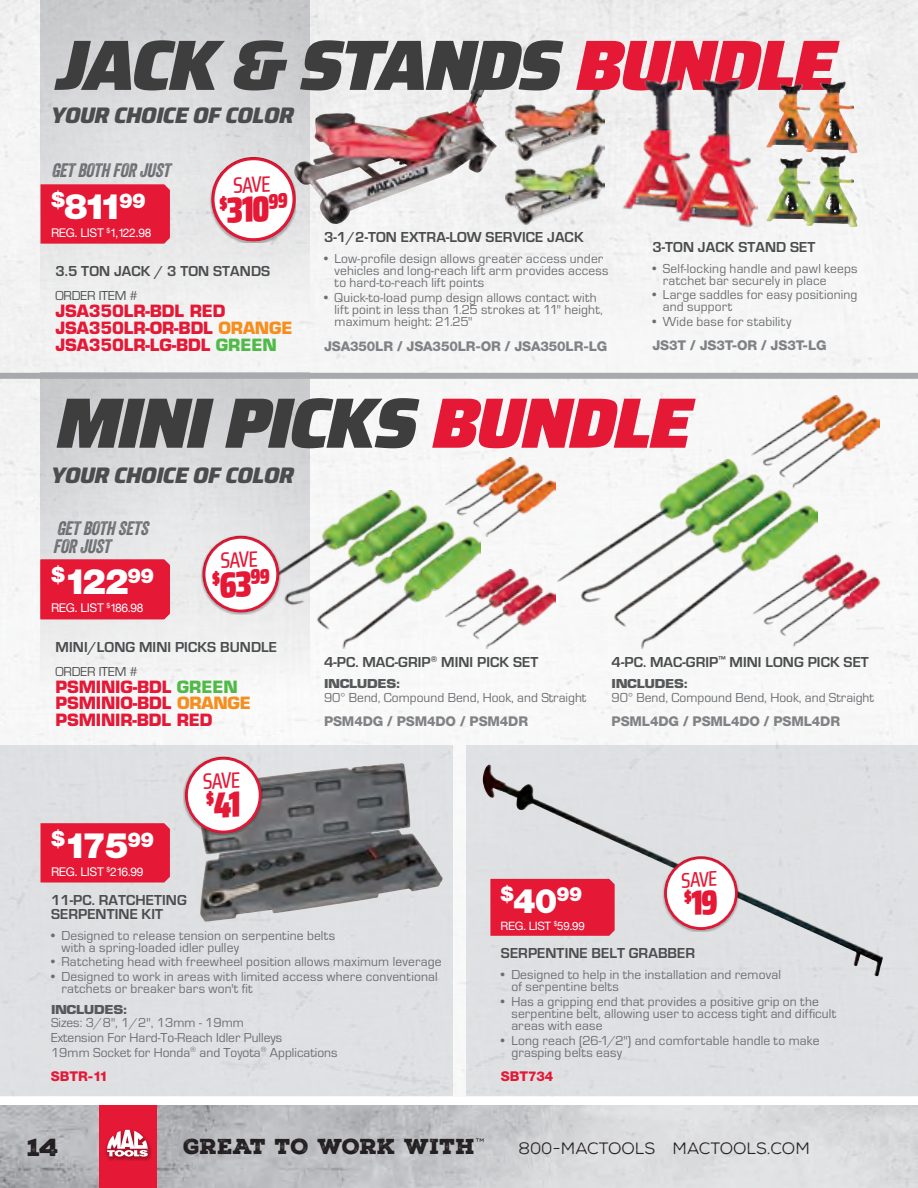
<style>
.page{position:relative;width:918px;height:1188px;background:#fff}
.page>*{position:absolute;margin:0;border:0;box-sizing:border-box;transform-origin:0 0}
.t1{font:italic 900 71.25px "Saira";color:#3e3e3f}
.t2{font:900 35.25px "Helvetica Neue LT Std";letter-spacing:-.13em;color:#fff}
.t3{font:900 33.9px "Helvetica Neue LT Std";color:#fff}
.t4{font:24px "Nexa Rust Sans Black 01";color:#231f20;scale:1.15 1}
.t5{font:italic 800 22.5px "Saira";color:#4b4c4d}
.t6{font:500 22.2px "Saira Condensed";color:#e51836}
.t7{font:500 21.3px "Saira Condensed";color:#e51836}
.t8{font:900 21.15px "Saira Condensed";color:#e51836}
.t9{font:21px "Nexa Rust Slab Black 01";color:#231f20}
.t10{font:italic 18.9px/18px "Veneer";color:#6c6d70}
.t11{font:700 16.5px/17px "Eurostile LT Std";letter-spacing:-.01em;color:#e51836}
.t12{font:16.5px "Nexa Rust Sans Book 01";color:#231f20}
.t13{font:700 15px/13.5px "Eurostile";letter-spacing:.005em;color:#4b4c4d}
.t14{font:13.5px/12px "Eurostile";letter-spacing:.01em;color:#6c6d70}
.t15{font:800 13.5px "Helvetica Neue LT Std";letter-spacing:-.01em;color:#808285}
.t16{font:13.5px "Eurostile";letter-spacing:-.01em;color:#4b4c4d}
.t17{font:800 13.5px "Helvetica Neue LT Std";letter-spacing:-.01em;color:#e51836}
.t18{font:12px "Helvetica Neue";letter-spacing:-.03em;color:#fff}
.t19{font:700 12px "Eurostile LT Std";letter-spacing:-.03em;color:#57585a;scale:1.15 1}
.t20{font:11.55px "Helvetica Neue";letter-spacing:-.03em;color:#fff}
.s1{color:#e51836}
.s2{font-size:36.3px}
.s3{color:#f68e1e}
.s4{color:#51b948}
</style>
<div class="page">
<img style="left:0;top:0;width:918px;height:1092px">
<svg style="left:0;top:746px;width:453px;height:350px;background:#c8c9cc"></svg>
<div style="left:466px;top:746px;width:452px;height:350px;background:#dfe0e2"></div>
<hr style="left:917px;top:373px;width:1px;height:359px;background:#000">
<hr style="left:917px;top:746px;width:1px;height:350px;background:#e6e7e9">
<div style="left:40px;top:0;width:269px;height:314px;background:linear-gradient(to bottom,#cacbcd,#f1f1f1)"></div>
<div style="left:40px;top:373px;width:269px;height:314px;background:linear-gradient(to bottom,#cccdcf,#f7f6f6)"></div>
<div style="left:40px;top:823px;width:130px;height:60px;background:#e51836"></div>
<img style="left:264px;top:763px;width:137px;height:18px">
<img style="left:483px;top:765px;width:400px;height:211px">
<div style="left:40px;top:184px;width:130px;height:60px;background:#e51836"></div>
<img style="left:458px;top:59px;width:27px;height:49px">
<img style="left:506px;top:161px;width:99px;height:63px">
<img style="left:506px;top:79px;width:99px;height:82px">
<div style="left:40px;top:559px;width:130px;height:60px;background:#e51836"></div>
<img style="left:261px;top:490px;width:219px;height:159px">
<img style="left:557px;top:460px;width:260px;height:189px">
<img style="left:446px;top:458px;width:109px;height:79px">
<img style="left:751px;top:395px;width:128px;height:94px">
<img style="left:446px;top:569px;width:109px;height:80px">
<img style="left:751px;top:552px;width:132px;height:97px">
<img style="left:621px;top:79px;width:137px;height:148px">
<img style="left:766px;top:156px;width:92px;height:71px">
<img style="left:766px;top:82px;width:92px;height:71px">
<div style="left:0;top:373px;width:918px;height:6px;background:#a8a9ad"></div>
<svg style="left:0;top:1105px;width:918px;height:83px;background:#c9cacc"></svg>
<div style="left:100px;top:1105px;width:57px;height:83px;background:#e51836"></div>
<div style="left:105px;top:1127px;width:47px;height:34px;background:#150000;opacity:.3"></div>
<svg style="left:107px;top:1130px;width:41px;height:27px"></svg>
<div style="left:183px;top:756px;width:80px;height:80px;background:#231f20;opacity:.3"></div>
<div style="left:184px;top:754px;width:80px;height:81px;background:#150000;opacity:.5"></div>
<div style="left:663px;top:856px;width:76px;height:76px;background:#231f20;opacity:.3"></div>
<div style="left:663px;top:854px;width:78px;height:76px;background:#150000;opacity:.5"></div>
<div style="left:209px;top:156px;width:87px;height:87px;background:#231f20;opacity:.3"></div>
<div style="left:211px;top:155px;width:87px;height:87px;background:#150000;opacity:.5"></div>
<div style="left:201px;top:535px;width:79px;height:80px;background:#231f20;opacity:.3"></div>
<div style="left:202px;top:533px;width:79px;height:81px;background:#150000;opacity:.5"></div>
<svg style="left:207px;top:791px;width:32px;height:27px"></svg>
<svg style="left:685px;top:889px;width:32px;height:26px"></svg>
<h1 class="t1" style="left:53px;top:7px;width:805px">JACK&amp; STANDS<span class="s1">BUNDLE</span></h1>
<h3 class="t5" style="left:50px;top:97px;width:252px">YOURCHOICEOFCOLOR</h3>
<h3 class="t10" style="left:51px;top:161px;width:125px">GETBOTHFORJUST</h3>
<h2 class="t2" style="left:51px;top:186px;width:96px"><sup>$</sup>811<sup>99</sup></h2>
<p class="t18" style="left:51px;top:224px;width:102px">REG. LIST <sup>$</sup>1,122.98</p>
<h3 class="t6" style="left:232px;top:168px;width:39px;rotate:-3deg">SAVE</h3>
<h3 class="t8" style="left:218px;top:187px;width:70px;rotate:-3deg">$<span class="s2">310</span>99</h3>
<p class="t13" style="left:56px;top:264px;width:216px">3.5 TON JACK / 3 TON STANDS</p>
<p class="t16" style="left:56px;top:287px;width:84px">ORDER ITEM #</p>
<p class="t11" style="left:56px;top:302px;width:239px">JSA350LR-BDL RED<br>JSA350LR-OR-BDL <span class="s3">ORANGE<br></span>JSA350LR-LG-BDL <span class="s4">GREEN</span></p>
<p class="t13" style="left:324px;top:230px;width:261px">3-1/2-TON EXTRA-LOW SERVICE JACK</p>
<p class="t14" style="left:335px;top:253px;width:276px;text-indent:-11px">• Low-profile design allows greater access under vehicles and long-reach lift arm provides access to hard-to-reach lift points</p>
<p class="t14" style="left:335px;top:291px;width:270px;text-indent:-11px">• Quick-to-load pump design allows contact with lift point in less than 1.25 strokes at 11" height, maximum height: 21.25"</p>
<p class="t15" style="left:324px;top:338px;width:285px">JSA350LR / JSA350LR-OR / JSA350LR-LG</p>
<p class="t13" style="left:652px;top:240px;width:164px">3-TON JACK STAND SET</p>
<p class="t14" style="left:663px;top:262px;width:196px;text-indent:-11px">• Self-locking handle and pawl keeps ratchet bar securely in place</p>
<p class="t14" style="left:663px;top:289px;width:196px;text-indent:-11px">• Large saddles for easy positioning and support</p>
<p class="t14" style="left:652px;top:315px;width:140px">• Wide base for stability</p>
<p class="t15" style="left:652px;top:338px;width:176px">JS3T / JS3T-OR / JS3T-LG</p>
<h1 class="t1" style="left:53px;top:365px;width:661px">MINIPICKS<span class="s1">BUNDLE</span></h1>
<h3 class="t5" style="left:50px;top:457px;width:252px">YOURCHOICEOFCOLOR</h3>
<h3 class="t10" style="left:53px;top:519px;width:101px">GETBOTHSETS<br>FORJUST</h3>
<h2 class="t2" style="left:51px;top:561px;width:105px"><sup>$</sup>122<sup>99</sup></h2>
<p class="t18" style="left:51px;top:599px;width:94px">REG. LIST <sup>$</sup>186.98</p>
<h3 class="t6" style="left:219px;top:543px;width:39px;rotate:-3deg">SAVE</h3>
<h3 class="t8" style="left:210px;top:562px;width:60px;rotate:-3deg">$<span class="s2">63</span>99</h3>
<p class="t13" style="left:56px;top:640px;width:223px">MINI/LONG MINI PICKS BUNDLE</p>
<p class="t16" style="left:56px;top:663px;width:84px">ORDER ITEM #</p>
<p class="t11" style="left:56px;top:678px;width:197px">PSMINIG-BDL <span class="s4">GREEN<br></span>PSMINIO-BDL <span class="s3">ORANGE<br></span>PSMINIR-BDL RED</p>
<h3 class="t6" style="left:202px;top:764px;width:39px;rotate:-3deg">SAVE</h3>
<p class="t13" style="left:324px;top:655px;width:216px">4-PC. MAC-GRIP<sup>®</sup> MINI PICK SET</p>
<p class="t19" style="left:324px;top:677px;width:68px">INCLUDES:</p>
<p class="t14" style="left:324px;top:691px;width:264px">90° Bend, Compound Bend, Hook, and Straight</p>
<p class="t15" style="left:324px;top:713px;width:206px">PSM4DG / PSM4DO / PSM4DR</p>
<p class="t13" style="left:612px;top:655px;width:259px">4-PC. MAC-GRIP<sup>™</sup> MINI LONG PICK SET</p>
<p class="t19" style="left:612px;top:677px;width:68px">INCLUDES:</p>
<p class="t14" style="left:612px;top:691px;width:264px">90° Bend, Compound Bend, Hook, and Straight</p>
<p class="t15" style="left:612px;top:713px;width:230px">PSML4DG / PSML4DO / PSML4DR</p>
<h2 class="t2" style="left:51px;top:825px;width:105px"><sup>$</sup>175<sup>99</sup></h2>
<p class="t18" style="left:51px;top:863px;width:94px">REG. LIST <sup>$</sup>216.99</p>
<p class="t13" style="left:51px;top:893px;width:137px">11-PC. RATCHETING<br>SERPENTINE KIT</p>
<p class="t14" style="left:62px;top:929px;width:275px;text-indent:-11px">• Designed to release tension on serpentine belts with a spring-loaded idler pulley</p>
<p class="t14" style="left:51px;top:956px;width:392px">• Ratcheting head with freewheel position allows maximum leverage</p>
<p class="t14" style="left:62px;top:970px;width:378px;text-indent:-11px">• Designed to work in areas with limited access where conventional ratchets or breaker bars won't fit</p>
<p class="t19" style="left:51px;top:1002px;width:68px">INCLUDES:</p>
<p class="t14" style="left:51px;top:1015px;width:288px;line-height:14.7px">Sizes: 3/8", 1/2", 13mm - 19mm<br>Extension For Hard-To-Reach Idler Pulleys<br>19mm Socket for Honda<sup>®</sup> and Toyota<sup>®</sup> Applications</p>
<p class="t17" style="left:51px;top:1068px;width:59px">SBTR-11</p>
<h3 class="t3" style="left:500px;top:880px;width:83px"><sup>$</sup>40<sup>99</sup></h3>
<p class="t20" style="left:500px;top:917px;width:86px">REG. LIST <sup>$</sup>59.99</p>
<h3 class="t7" style="left:680px;top:863px;width:38px;rotate:-3deg">SAVE</h3>
<p class="t13" style="left:501px;top:946px;width:196px">SERPENTINE BELT GRABBER</p>
<p class="t14" style="left:511px;top:969px;width:271px;text-indent:-11px">• Designed to help in the installation and removal of serpentine belts</p>
<p class="t14" style="left:511px;top:995px;width:326px;text-indent:-11px">• Has a gripping end that provides a positive grip on the serpentine belt, allowing user to access tight and difficult areas with ease</p>
<p class="t14" style="left:511px;top:1034px;width:310px;text-indent:-11px">• Long reach (26-1/2") and comfortable handle to make grasping belts easy</p>
<p class="t17" style="left:501px;top:1068px;width:54px">SBT734</p>
<h3 class="t4" style="left:27px;top:1131px;width:30px">14</h3>
<h3 class="t9" style="left:183px;top:1133px;width:303px">GREAT TO WORK WITH<sup>™</sup></h3>
<p class="t12" style="left:518px;top:1139px;width:293px">800-MACTOOLS MACTOOLS.COM</p>
</div>
